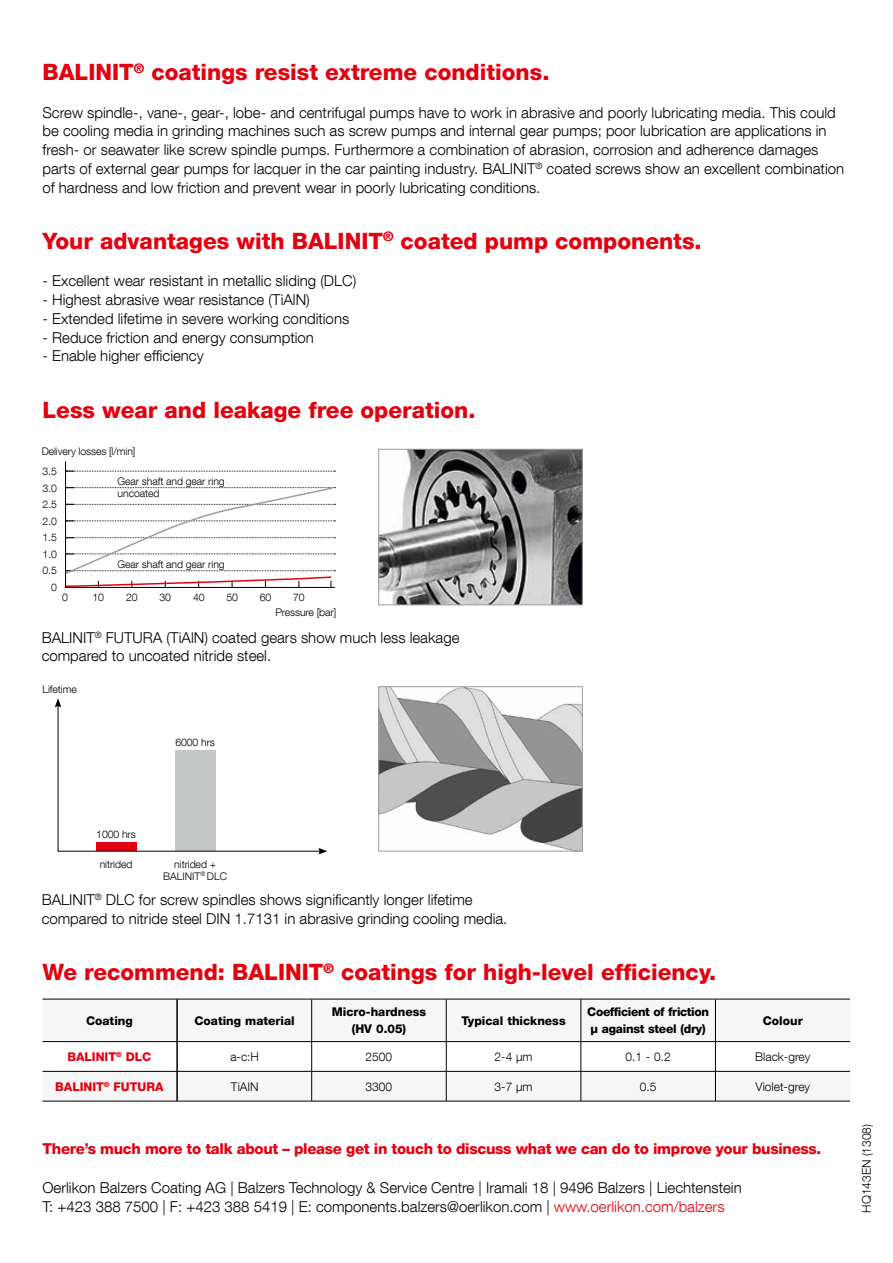
<style>
.page{position:relative;width:893px;height:1263px;background:#fff}
.page>*{position:absolute;margin:0;border:0;box-sizing:border-box;transform-origin:0 0}
.t1{font:800 22.5px "Helvetica Neue LT Com";color:#e3000f}
.t2{font:300 15px/18.8px "Helvetica Neue LT Com";color:#000}
.t3{font:800 15px "Helvetica Neue LT Com";letter-spacing:-.02em;color:#e3000f}
.t4{font:300 12px "Helvetica Neue LT Com";color:#000}
.t5{font:800 12px/16.5px "Helvetica Neue LT Com";color:#000;text-align:center}
.t6{font:800 12px/16.5px "Helvetica Neue LT Com";letter-spacing:-.03em;color:#000}
.t7{font:800 12px "Helvetica Neue LT Com";color:#e3000f}
.t8{font:300 10.5px/16.5px "Helvetica Neue LT Com";letter-spacing:-.01em;color:#000}
.s1{color:#e3000f}
</style>
<div class="page">
<img style="left:380px;top:451px;width:201px;height:152px">
<div style="left:378px;top:449px;width:205px;height:156px;border:1px solid #9c9d9d"></div>
<svg style="left:55px;top:698px;width:272px;height:156px"></svg>
<img style="left:380px;top:688px;width:201px;height:161px">
<div style="left:378px;top:686px;width:205px;height:165px;border:1px solid #9c9d9d"></div>
<svg style="left:43px;top:1000px;width:807px;height:101px;fill:#f6f6f6"></svg>
<hr style="left:176px;top:999px;width:2px;height:42px;background:#000">
<hr style="left:176px;top:1042px;width:2px;height:29px;background:#000">
<hr style="left:176px;top:1071px;width:2px;height:30px;background:#000">
<hr style="left:311px;top:999px;width:1px;height:42px;background:#000">
<hr style="left:446px;top:999px;width:1px;height:42px;background:#000">
<hr style="left:581px;top:999px;width:1px;height:42px;background:#000">
<hr style="left:715px;top:999px;width:1px;height:42px;background:#000">
<svg style="left:311px;top:1042px;width:1px;height:29px"></svg>
<svg style="left:446px;top:1042px;width:1px;height:29px"></svg>
<svg style="left:581px;top:1042px;width:1px;height:29px"></svg>
<svg style="left:715px;top:1042px;width:1px;height:29px"></svg>
<hr style="left:43px;top:1071px;width:134px;height:1px;background:#000">
<hr style="left:177px;top:1071px;width:135px;height:1px;background:#000">
<hr style="left:312px;top:1071px;width:134px;height:1px;background:#000">
<hr style="left:311px;top:1071px;width:1px;height:30px;background:#000">
<hr style="left:446px;top:1071px;width:135px;height:1px;background:#000">
<hr style="left:446px;top:1071px;width:1px;height:30px;background:#000">
<hr style="left:581px;top:1071px;width:134px;height:1px;background:#000">
<hr style="left:581px;top:1071px;width:1px;height:30px;background:#000">
<hr style="left:715px;top:1071px;width:135px;height:1px;background:#000">
<hr style="left:715px;top:1071px;width:1px;height:30px;background:#000">
<hr style="left:43px;top:1041px;width:134px;height:1px;background:#000">
<hr style="left:177px;top:1041px;width:135px;height:1px;background:#000">
<hr style="left:312px;top:1041px;width:134px;height:1px;background:#000">
<hr style="left:446px;top:1041px;width:135px;height:1px;background:#000">
<hr style="left:581px;top:1041px;width:134px;height:1px;background:#000">
<hr style="left:715px;top:1041px;width:135px;height:1px;background:#000">
<hr style="left:43px;top:1101px;width:134px;height:1px;background:#000">
<hr style="left:177px;top:1101px;width:135px;height:1px;background:#000">
<hr style="left:312px;top:1101px;width:134px;height:1px;background:#000">
<hr style="left:446px;top:1101px;width:135px;height:1px;background:#000">
<hr style="left:581px;top:1101px;width:134px;height:1px;background:#000">
<hr style="left:715px;top:1101px;width:135px;height:1px;background:#000">
<hr style="left:43px;top:999px;width:134px;height:1px;background:#000">
<hr style="left:177px;top:999px;width:135px;height:1px;background:#000">
<hr style="left:312px;top:999px;width:134px;height:1px;background:#000">
<hr style="left:446px;top:999px;width:135px;height:1px;background:#000">
<hr style="left:581px;top:999px;width:134px;height:1px;background:#000">
<hr style="left:715px;top:999px;width:135px;height:1px;background:#000">
<svg style="left:65px;top:461px;width:270px;height:127px"></svg>
<h1 class="t1" style="left:43px;top:59px;width:508px">BALINIT<sup>®</sup> coatings resist extreme conditions.</h1>
<p class="t2" style="left:43px;top:102px;width:803px">Screw spindle-, vane-, gear-, lobe- and centrifugal pumps have to work in abrasive and poorly lubricating media. This could be cooling media in grinding machines such as screw pumps and internal gear pumps; poor lubrication are applications in fresh- or seawater like screw spindle pumps. Furthermore a combination of abrasion, corrosion and adherence damages parts of external gear pumps for lacquer in the car painting industry. BALINIT<sup>®</sup> coated screws show an excellent combination of hardness and low friction and prevent wear in poorly lubricating conditions.</p>
<h1 class="t1" style="left:43px;top:227px;width:661px">Your advantages with BALINIT<sup>®</sup> coated pump components.</h1>
<p class="t2" style="left:43px;top:271px;width:315px">- Excellent wear resistant in metallic sliding (DLC)</p>
<p class="t2" style="left:43px;top:290px;width:269px">- Highest abrasive wear resistance (TiAlN)</p>
<p class="t2" style="left:43px;top:309px;width:308px">- Extended lifetime in severe working conditions</p>
<p class="t2" style="left:43px;top:327px;width:273px">- Reduce friction and energy consumption</p>
<p class="t2" style="left:43px;top:346px;width:163px">- Enable higher efficiency</p>
<h1 class="t1" style="left:43px;top:396px;width:435px">Less wear and leakage free operation.</h1>
<p class="t8" style="left:42px;top:441px;width:95px;line-height:20.2px">Delivery losses [l/min]<br>3.5</p>
<p class="t8" style="left:42px;top:480px;width:16px;text-align:right">3.0<br>2.5<br>2.0<br>1.5<br>1.0<br>0.5<br>0</p>
<p class="t8" style="left:62px;top:589px;width:7px">0</p>
<p class="t8" style="left:93px;top:589px;width:13px">10</p>
<p class="t8" style="left:126px;top:589px;width:13px">20</p>
<p class="t8" style="left:160px;top:589px;width:13px">30</p>
<p class="t8" style="left:193px;top:589px;width:13px">40</p>
<p class="t8" style="left:226px;top:589px;width:13px">50</p>
<p class="t8" style="left:260px;top:589px;width:13px">60</p>
<p class="t8" style="left:275px;top:590px;width:62px;line-height:15px;text-indent:18px">70<br>Pressure [bar]</p>
<p class="t8" style="left:118px;top:475px;width:109px;line-height:12px">Gear shaft and gear ring uncoated</p>
<p class="t8" style="left:118px;top:555px;width:109px">Gear shaft and gear ring</p>
<p class="t2" style="left:42px;top:627px;width:419px">BALINIT<sup>®</sup> FUTURA (TiAlN) coated gears show much less leakage compared to uncoated nitride steel.</p>
<p class="t8" style="left:43px;top:680px;width:36px">Lifetime</p>
<p class="t8" style="left:175px;top:733px;width:41px">6000 hrs</p>
<p class="t8" style="left:96px;top:825px;width:41px">1000 hrs</p>
<p class="t8" style="left:100px;top:855px;width:34px">nitrided</p>
<p class="t8" style="left:163px;top:858px;width:65px;line-height:12px;text-align:center">nitrided +<br>BALINIT<sup>®</sup> DLC</p>
<p class="t2" style="left:42px;top:890px;width:467px">BALINIT<sup>®</sup> DLC for screw spindles shows significantly longer lifetime compared to nitride steel DIN 1.7131 in abrasive grinding cooling media.</p>
<h1 class="t1" style="left:43px;top:959px;width:675px">We recommend: BALINIT<sup>®</sup> coatings for high-level efficiency.</h1>
<p class="t5" style="left:86px;top:1012px;width:48px">Coating</p>
<p class="t5" style="left:194px;top:1012px;width:102px">Coating material</p>
<p class="t5" style="left:332px;top:1004px;width:96px">Micro-hardness (HV 0.05)</p>
<p class="t5" style="left:461px;top:1012px;width:106px">Typical thickness</p>
<p class="t6" style="left:587px;top:1004px;width:123px">Coefficient of friction µ against steel (dry)</p>
<p class="t5" style="left:763px;top:1012px;width:41px">Colour</p>
<p class="t7" style="left:67px;top:1049px;width:85px">BALINIT<sup>®</sup> DLC</p>
<p class="t4" style="left:230px;top:1049px;width:30px">a-c:H</p>
<p class="t4" style="left:366px;top:1049px;width:28px">2500</p>
<p class="t4" style="left:495px;top:1049px;width:39px">2-4 µm</p>
<p class="t4" style="left:626px;top:1049px;width:47px">0.1 - 0.2</p>
<p class="t4" style="left:755px;top:1049px;width:57px">Black-grey</p>
<p class="t7" style="left:55px;top:1079px;width:110px">BALINIT<sup>®</sup> FUTURA</p>
<p class="t4" style="left:231px;top:1079px;width:29px">TiAIN</p>
<p class="t4" style="left:366px;top:1079px;width:28px">3300</p>
<p class="t4" style="left:495px;top:1079px;width:39px">3-7 µm</p>
<p class="t4" style="left:640px;top:1079px;width:18px">0.5</p>
<p class="t4" style="left:756px;top:1079px;width:56px">Violet-grey</p>
<p class="t3" style="left:43px;top:1139px;width:780px">There’s much more to talk about – please get in touch to discuss what we can do to improve your business.</p>
<p class="t2" style="left:43px;top:1177px;width:701px;line-height:19.5px">Oerlikon Balzers Coating AG | Balzers Technology &amp; Service Centre | Iramali 18 | 9496 Balzers | Liechtenstein<br>T: +423 388 7500 | F: +423 388 5419 | E: components.balzers@oerlikon.com | <span class="s1">www.oerlikon.com/balzers</span></p>
<p class="t4" style="left:859px;top:1213px;width:90px;rotate:-90deg">HQ143EN (1308)</p>
</div>
